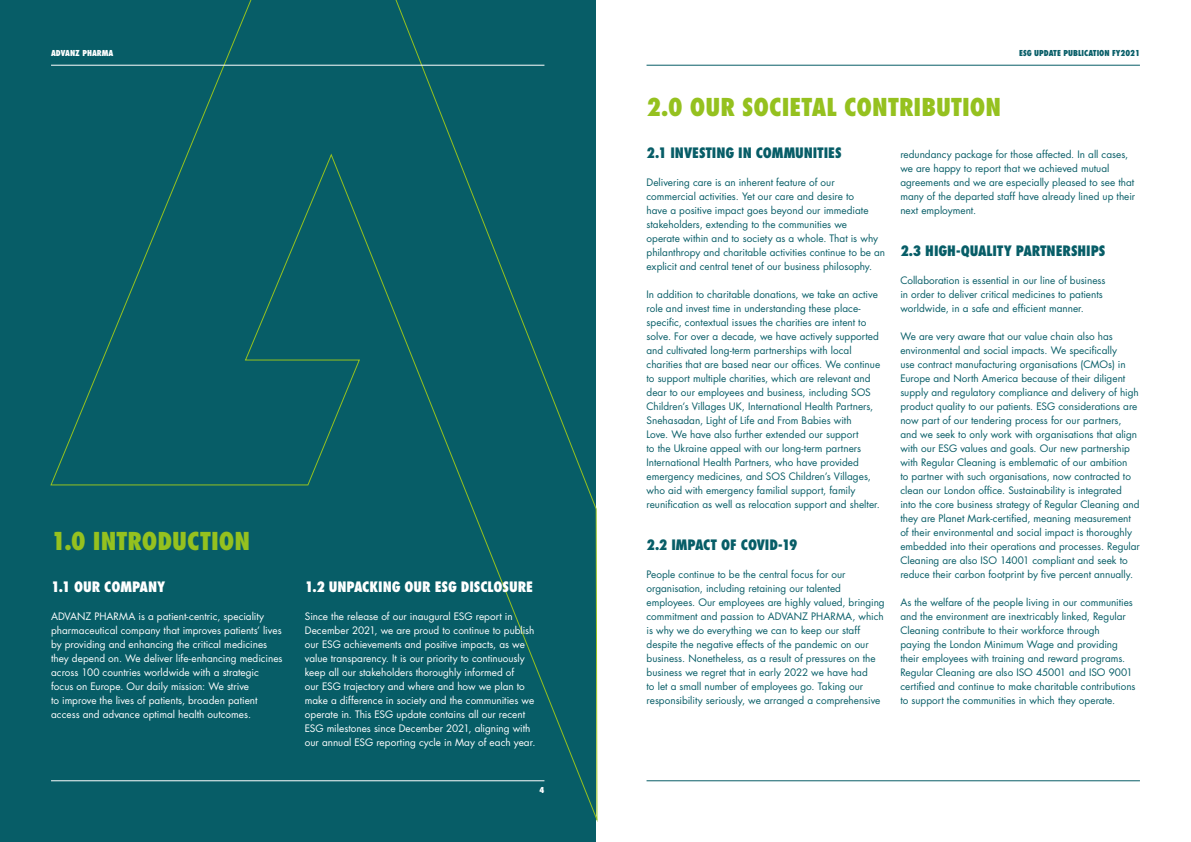
<style>
.page{position:relative;width:1191px;height:842px;background:#fff}
.page>*{position:absolute;margin:0;border:0;box-sizing:border-box;transform-origin:0 0}
.t1{font:800 condensed 24px "Futura Std";color:#95c11f}
.t2{font:800 condensed 14px "Futura Std";letter-spacing:-.005em;color:#075d67}
.t3{font:800 condensed 14px "Futura Std";letter-spacing:-.005em;color:#fff}
.t4{font:10px/14px "Futura Std";color:#075d67}
.t5{font:10px/14px "Futura Std";color:#fff}
.t6{font:800 condensed 8px "Futura Std";color:#075d67}
.t7{font:800 condensed 8px "Futura Std";color:#fff}
</style>
<div class="page">
<hr style="left:646px;top:65px;width:494px;height:1px;background:#075d67">
<hr style="left:646px;top:780px;width:494px;height:1px;background:#075d67">
<div style="left:0;top:0;width:595px;height:842px;background:#075d67"></div>
<svg style="left:50px;top:0;width:548px;height:824px"></svg>
<hr style="left:51px;top:65px;width:493px;height:1px;background:#fff">
<hr style="left:51px;top:780px;width:493px;height:1px;background:#fff">
<p class="t7" style="left:51px;top:48px;width:64px">ADVANZ PHARMA</p>
<h1 class="t1" style="left:51px;top:526px;width:200px">1.0 INTRODUCTION</h1>
<h2 class="t3" style="left:51px;top:578px;width:116px">1.1 OUR COMPANY</h2>
<p class="t5" style="left:51px;top:609px;width:233px">ADVANZ PHARMA is a patient-centric, speciality pharmaceutical company that improves patients’ lives by providing and enhancing the critical medicines they depend on. We deliver life-enhancing medicines across 100 countries worldwide with a strategic focus on Europe. Our daily mission: We strive<br>to improve the lives of patients, broaden patient access and advance optimal health outcomes.</p>
<h2 class="t3" style="left:305px;top:578px;width:230px">1.2 UNPACKING OUR ESG DISCLOSURE</h2>
<p class="t5" style="left:305px;top:609px;width:232px">Since the release of our inaugural ESG report in December 2021, we are proud to continue to publish our ESG achievements and positive impacts, as we value transparency. It is our priority to continuously keep all our stakeholders thoroughly informed of<br>our ESG trajectory and where and how we plan to make a difference in society and the communities we operate in. This ESG update contains all our recent ESG milestones since December 2021, aligning with our annual ESG reporting cycle in May of each year.</p>
<p class="t7" style="left:539px;top:785px;width:6px">4</p>
<h1 class="t1" style="left:646px;top:92px;width:356px">2.0 OUR SOCIETAL CONTRIBUTION</h1>
<p class="t6" style="left:1019px;top:48px;width:122px">ESG UPDATE PUBLICATION FY2021</p>
<h2 class="t2" style="left:646px;top:144px;width:197px">2.1 INVESTING IN COMMUNITIES</h2>
<p class="t4" style="left:646px;top:175px;width:240px">Delivering care is an inherent feature of our commercial activities. Yet our care and desire to<br>have a positive impact goes beyond our immediate stakeholders, extending to the communities we<br>operate within and to society as a whole. That is why philanthropy and charitable activities continue to be an explicit and central tenet of our business philosophy.</p>
<p class="t4" style="left:646px;top:287px;width:235px">In addition to charitable donations, we take an active role and invest time in understanding these place&shy;specific, contextual issues the charities are intent to solve. For over a decade, we have actively supported and cultivated long-term partnerships with local charities that are based near our offices. We continue to support multiple charities, which are relevant and dear to our employees and business, including SOS Children’s Villages UK, International Health Partners, Snehasadan, Light of Life and From Babies with<br>Love. We have also further extended our support<br>to the Ukraine appeal with our long-term partners International Health Partners, who have provided emergency medicines, and SOS Children’s Villages, who aid with emergency familial support, family reunification as well as relocation support and shelter.</p>
<h2 class="t2" style="left:646px;top:536px;width:152px">2.2 IMPACT OF COVID-19</h2>
<p class="t4" style="left:646px;top:567px;width:240px">People continue to be the central focus for our organisation, including retaining our talented employees. Our employees are highly valued, bringing commitment and passion to ADVANZ PHARMA, which is why we do everything we can to keep our staff despite the negative effects of the pandemic on our business. Nonetheless, as a result of pressures on the business we regret that in early 2022 we have had<br>to let a small number of employees go. Taking our responsibility seriously, we arranged a comprehensive</p>
<p class="t4" style="left:900px;top:147px;width:236px">redundancy package for those affected. In all cases, we are happy to report that we achieved mutual agreements and we are especially pleased to see that many of the departed staff have already lined up their next employment.</p>
<h2 class="t2" style="left:900px;top:242px;width:207px">2.3 HIGH-QUALITY PARTNERSHIPS</h2>
<p class="t4" style="left:900px;top:273px;width:207px">Collaboration is essential in our line of business in order to deliver critical medicines to patients worldwide, in a safe and efficient manner.</p>
<p class="t4" style="left:900px;top:329px;width:241px">We are very aware that our value chain also has environmental and social impacts. We specifically<br>use contract manufacturing organisations (CMOs) in Europe and North America because of their diligent supply and regulatory compliance and delivery of high product quality to our patients. ESG considerations are now part of our tendering process for our partners, and we seek to only work with organisations that align with our ESG values and goals. Our new partnership with Regular Cleaning is emblematic of our ambition<br>to partner with such organisations, now contracted to clean our London office. Sustainability is integrated into the core business strategy of Regular Cleaning and they are Planet Mark-certified, meaning measurement of their environmental and social impact is thoroughly embedded into their operations and processes. Regular Cleaning are also ISO 14001 compliant and seek to reduce their carbon footprint by five percent annually.</p>
<p class="t4" style="left:900px;top:595px;width:237px">As the welfare of the people living in our communities and the environment are inextricably linked, Regular Cleaning contribute to their workforce through<br>paying the London Minimum Wage and providing their employees with training and reward programs.<br>Regular Cleaning are also ISO 45001 and ISO 9001 certified and continue to make charitable contributions to support the communities in which they operate.</p>
</div>
